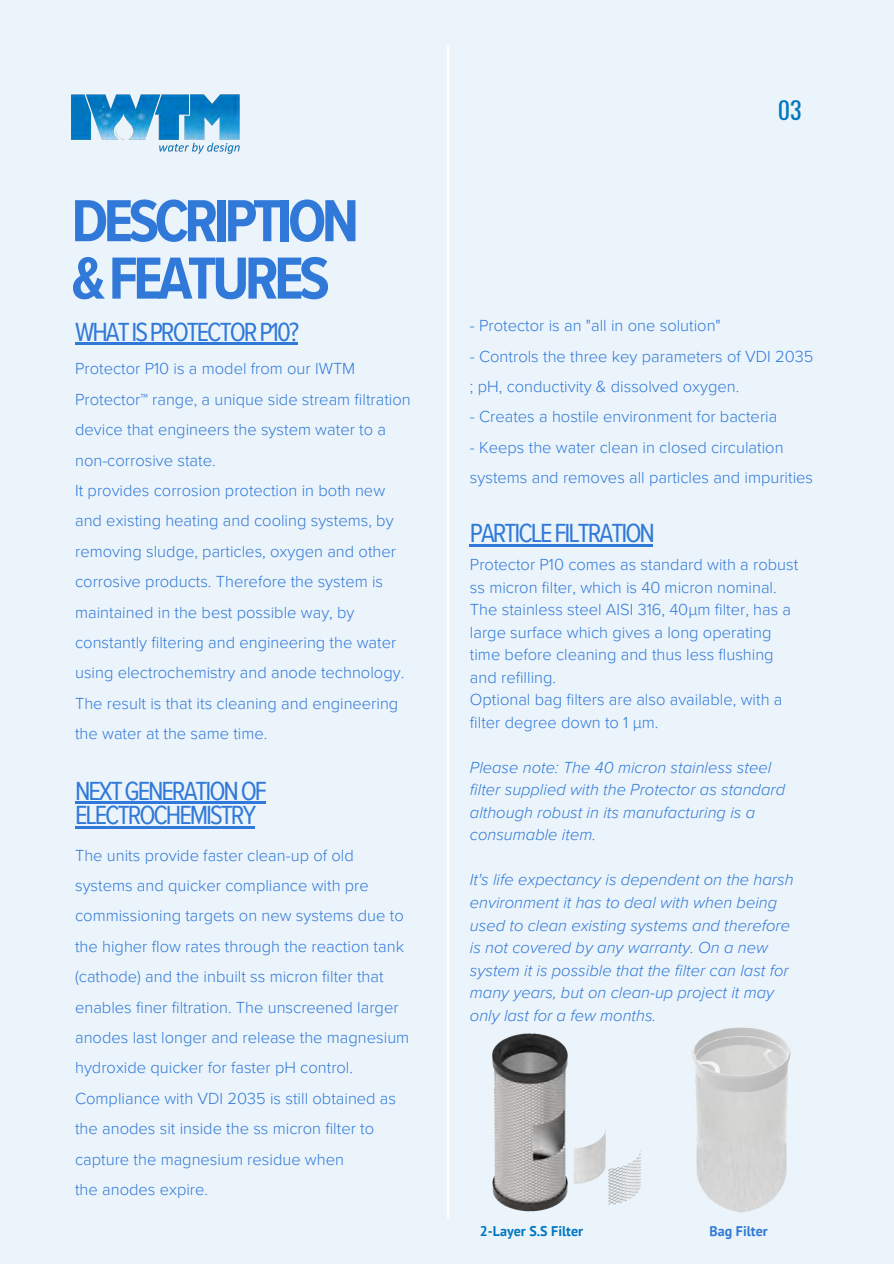
<style>
.page{position:relative;width:894px;height:1264px;background:#fff}
.page>*{position:absolute;margin:0;border:0;box-sizing:border-box;transform-origin:0 0}
.t1{font:700 61.5px/57.3px "Proxima Nova Cond";letter-spacing:-.075em;color:#3179d8}
.t2{font:27px/24.8px "Proxima Nova Cond";letter-spacing:-.075em;color:#3179d8}
.t3{font:24px "Oswald";color:#0077c0}
.t4{font:300 16.5px/30.3px "Proxima Nova";color:#3179d8}
.t5{font:italic 300 16.5px/22.5px "Proxima Nova";color:#3179d8}
.t6{font:700 13.95px "PT Sans";color:#0077c0}
.t7{font:700 13.95px "PT Sans";color:#3179d8}
</style>
<div class="page">
<div style="left:0;top:0;width:893px;height:1263px;background:#ebf4fa"></div>
<hr style="left:447px;top:46px;width:2px;height:1171px;background:#fff">
<img style="left:692px;top:1027px;width:98px;height:185px">
<img style="left:492px;top:1033px;width:149px;height:179px">
<hr style="left:75px;top:343px;width:222px;height:2px;background:#3179d8">
<hr style="left:470px;top:544px;width:182px;height:2px;background:#3179d8">
<hr style="left:75px;top:801px;width:190px;height:3px;background:#3179d8">
<hr style="left:75px;top:826px;width:179px;height:2px;background:#3179d8">
<img style="left:71px;top:94px;width:169px;height:60px">
<h3 class="t1" style="left:71px;top:193px;width:289px">DESCRIPTION &amp; FEATURES</h3>
<h2 class="t2" style="left:75px;top:320px;width:225px">WHAT IS PROTECTOR P10?</h2>
<p class="t4" style="left:75px;top:354px;width:337px">Protector P10 is a model from our IWTM Protector™ range, a unique side stream filtration device that engineers the system water to a non-corrosive state.<br>It provides corrosion protection in both new and existing heating and cooling systems, by removing sludge, particles, oxygen and other corrosive products. Therefore the system is maintained in the best possible way, by constantly filtering and engineering the water using electrochemistry and anode technology.<br>The result is that its cleaning and engineering the water at the same time.</p>
<p class="t2" style="left:75px;top:778px;width:193px">NEXT GENERATION OF<br>ELECTROCHEMISTRY</p>
<h3 class="t4" style="left:75px;top:840px;width:335px">The units provide faster clean-up of old systems and quicker compliance with pre commissioning targets on new systems due to the higher flow rates through the reaction tank (cathode) and the inbuilt ss micron filter that enables finer filtration. The unscreened larger anodes last longer and release the magnesium hydroxide quicker for faster pH control.<br>Compliance with VDI 2035 is still obtained as the anodes sit inside the ss micron filter to capture the magnesium residue when<br>the anodes expire.</h3>
<h2 class="t3" style="left:777px;top:91px;width:25px">03</h2>
<p class="t4" style="left:470px;top:311px;width:252px">- Protector is an "all in one solution"</p>
<p class="t4" style="left:470px;top:341px;width:345px">- Controls the three key parameters of VDI 2035 ; pH, conductivity &amp; dissolved oxygen.</p>
<p class="t4" style="left:470px;top:402px;width:309px">- Creates a hostile environment for bacteria</p>
<p class="t4" style="left:470px;top:432px;width:344px">- Keeps the water clean in closed circulation systems and removes all particles and impurities</p>
<h3 class="t2" style="left:470px;top:521px;width:186px">PARTICLE FILTRATION</h3>
<h3 class="t4" style="left:470px;top:554px;width:330px;line-height:22.5px">Protector P10 comes as standard with a robust ss micron filter, which is 40 micron nominal.<br>The stainless steel AISI 316, 40µm filter, has a large surface which gives a long operating time before cleaning and thus less flushing and refilling.<br>Optional bag filters are also available, with a filter degree down to 1 µm.</h3>
<h3 class="t5" style="left:470px;top:756px;width:316px">Please note: The 40 micron stainless steel filter supplied with the Protector as standard although robust in its manufacturing is a consumable item.</h3>
<p class="t5" style="left:470px;top:869px;width:325px">It's life expectancy is dependent on the harsh environment it has to deal with when being used to clean existing systems and therefore is not covered by any warranty. On a new system it is possible that the filter can last for many years, but on clean-up project it may only last for a few months.</p>
<h3 class="t6" style="left:480px;top:1221px;width:105px">2-Layer S.S Filter</h3>
<h1 class="t7" style="left:709px;top:1221px;width:60px">Bag Filter</h1>
</div>
